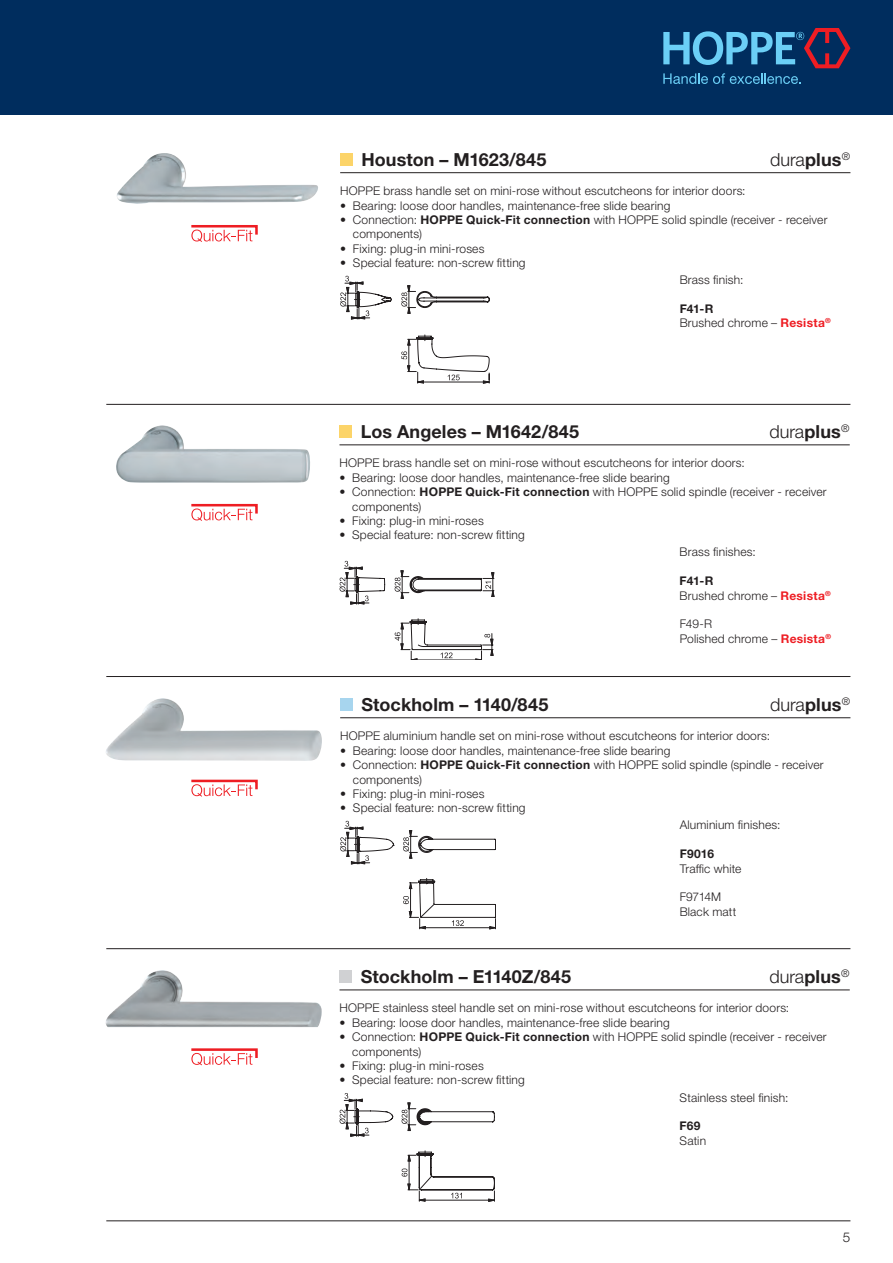
<style>
.page{position:relative;width:893px;height:1263px;background:#fff}
.page>*{position:absolute;margin:0;border:0;box-sizing:border-box;transform-origin:0 0}
.Werksnummer{font:700 18px "Helvetica Neue LTW1 G";letter-spacing:.005em;color:#231f20}
.Werksnummer-2{font:300 18px "Helvetica Neue LTW1 G";color:#231f20}
.t1{font:300 13.5px "Helvetica Neue LTW1 G";color:#231f20}
.Produkt-Beschreibung{font:300 12px/14.4px "Helvetica Neue LTW1 G";letter-spacing:.015em;color:#231f20}
.t2{font:700 12px "Helvetica Neue LTW1 G";letter-spacing:.01em;color:#231f20}
.s1{font-weight:700}
.s2{font-weight:700;color:#ee1d23}
</style>
<div class="page">
<div style="left:0;top:0;width:893px;height:115px;background:#002d5e"></div>
<hr style="left:106px;top:948px;width:744px;height:1px;background:#231f20">
<hr style="left:106px;top:1220px;width:744px;height:1px;background:#231f20">
<hr style="left:106px;top:676px;width:744px;height:1px;background:#231f20">
<hr style="left:106px;top:404px;width:744px;height:1px;background:#231f20">
<svg style="left:663px;top:28px;width:187px;height:56px"></svg>
<svg style="left:340px;top:821px;width:156px;height:108px"></svg>
<img style="left:106px;top:698px;width:216px;height:63px">
<svg style="left:191px;top:780px;width:67px;height:17px"></svg>
<hr style="left:340px;top:717px;width:510px;height:1px;background:#231f20">
<div style="left:340px;top:698px;width:13px;height:13px;background:#a7d5ee"></div>
<svg style="left:340px;top:276px;width:150px;height:107px"></svg>
<svg style="left:191px;top:225px;width:67px;height:17px"></svg>
<img style="left:117px;top:153px;width:201px;height:51px">
<hr style="left:340px;top:172px;width:510px;height:1px;background:#231f20">
<div style="left:340px;top:153px;width:13px;height:13px;background:#fcd469"></div>
<svg style="left:339px;top:1093px;width:156px;height:108px"></svg>
<img style="left:106px;top:970px;width:216px;height:57px">
<svg style="left:191px;top:1048px;width:67px;height:17px"></svg>
<hr style="left:339px;top:989px;width:511px;height:1px;background:#231f20">
<div style="left:339px;top:970px;width:13px;height:13px;background:#d0d1d3"></div>
<svg style="left:191px;top:504px;width:67px;height:17px"></svg>
<hr style="left:411px;top:660px;width:70px;height:1px;background:#231f20">
<svg style="left:339px;top:561px;width:155px;height:99px"></svg>
<img style="left:116px;top:425px;width:194px;height:58px">
<hr style="left:339px;top:444px;width:511px;height:1px;background:#231f20">
<div style="left:339px;top:425px;width:13px;height:13px;background:#fcd469"></div>
<p class="Werksnummer" style="left:361px;top:148px;width:187px">Houston – M1623/845</p>
<p class="Werksnummer-2" style="left:770px;top:149px;width:82px">dura<span class="s1">plus</span><sup>®</sup></p>
<p class="Produkt-Beschreibung" style="left:340px;top:184px;width:407px">HOPPE brass handle set on mini-rose without escutcheons for interior doors:</p>
<p class="Produkt-Beschreibung" style="left:340px;top:198px;width:332px">• Bearing: loose door handles, maintenance-free slide bearing</p>
<p class="Produkt-Beschreibung" style="left:353px;top:212px;width:476px;text-indent:-13px">• Connection: <span class="s1">HOPPE Quick-Fit connection</span> with HOPPE solid spindle (receiver - receiver components)</p>
<p class="Produkt-Beschreibung" style="left:340px;top:241px;width:146px">• Fixing: plug-in mini-roses</p>
<p class="Produkt-Beschreibung" style="left:340px;top:256px;width:187px">• Special feature: non-screw fitting</p>
<p class="Produkt-Beschreibung" style="left:680px;top:272px;width:65px">Brass finish:</p>
<p class="t2" style="left:680px;top:301px;width:35px">F41-R</p>
<p class="Produkt-Beschreibung" style="left:680px;top:315px;width:153px">Brushed chrome – <span class="s2">Resista</span><sup>®</sup></p>
<p class="Werksnummer" style="left:361px;top:421px;width:220px">Los Angeles – M1642/845</p>
<p class="Werksnummer-2" style="left:769px;top:421px;width:82px">dura<span class="s1">plus</span><sup>®</sup></p>
<p class="Produkt-Beschreibung" style="left:339px;top:456px;width:407px">HOPPE brass handle set on mini-rose without escutcheons for interior doors:</p>
<p class="Produkt-Beschreibung" style="left:339px;top:470px;width:332px">• Bearing: loose door handles, maintenance-free slide bearing</p>
<p class="Produkt-Beschreibung" style="left:352px;top:485px;width:476px;text-indent:-13px">• Connection: <span class="s1">HOPPE Quick-Fit connection</span> with HOPPE solid spindle (receiver - receiver components)</p>
<p class="Produkt-Beschreibung" style="left:339px;top:513px;width:146px">• Fixing: plug-in mini-roses</p>
<p class="Produkt-Beschreibung" style="left:339px;top:528px;width:187px">• Special feature: non-screw fitting</p>
<p class="Produkt-Beschreibung" style="left:680px;top:545px;width:78px">Brass finishes:</p>
<p class="t2" style="left:680px;top:574px;width:35px">F41-R</p>
<p class="Produkt-Beschreibung" style="left:680px;top:588px;width:153px">Brushed chrome – <span class="s2">Resista</span><sup>®</sup></p>
<p class="Produkt-Beschreibung" style="left:680px;top:617px;width:34px">F49-R</p>
<p class="Produkt-Beschreibung" style="left:680px;top:631px;width:153px">Polished chrome – <span class="s2">Resista</span><sup>®</sup></p>
<p class="Werksnummer" style="left:361px;top:693px;width:188px">Stockholm – 1140/845</p>
<p class="Werksnummer-2" style="left:770px;top:694px;width:82px">dura<span class="s1">plus</span><sup>®</sup></p>
<p class="Produkt-Beschreibung" style="left:340px;top:729px;width:431px">HOPPE aluminium handle set on mini-rose without escutcheons for interior doors:</p>
<p class="Produkt-Beschreibung" style="left:340px;top:743px;width:332px">• Bearing: loose door handles, maintenance-free slide bearing</p>
<p class="Produkt-Beschreibung" style="left:353px;top:757px;width:472px;text-indent:-13px">• Connection: <span class="s1">HOPPE Quick-Fit connection</span> with HOPPE solid spindle (spindle - receiver components)</p>
<p class="Produkt-Beschreibung" style="left:340px;top:786px;width:146px">• Fixing: plug-in mini-roses</p>
<p class="Produkt-Beschreibung" style="left:340px;top:801px;width:187px">• Special feature: non-screw fitting</p>
<p class="Produkt-Beschreibung" style="left:680px;top:818px;width:102px">Aluminium finishes:</p>
<p class="t2" style="left:680px;top:846px;width:36px">F9016</p>
<p class="Produkt-Beschreibung" style="left:680px;top:861px;width:63px">Traffic white</p>
<p class="Produkt-Beschreibung" style="left:680px;top:890px;width:43px">F9714M</p>
<p class="Produkt-Beschreibung" style="left:680px;top:904px;width:58px">Black matt</p>
<p class="Werksnummer" style="left:361px;top:966px;width:212px">Stockholm – E1140Z/845</p>
<p class="Werksnummer-2" style="left:769px;top:966px;width:82px">dura<span class="s1">plus</span><sup>®</sup></p>
<p class="Produkt-Beschreibung" style="left:339px;top:1001px;width:451px">HOPPE stainless steel handle set on mini-rose without escutcheons for interior doors:</p>
<p class="Produkt-Beschreibung" style="left:339px;top:1015px;width:332px">• Bearing: loose door handles, maintenance-free slide bearing</p>
<p class="Produkt-Beschreibung" style="left:352px;top:1030px;width:476px;text-indent:-13px">• Connection: <span class="s1">HOPPE Quick-Fit connection</span> with HOPPE solid spindle (receiver - receiver components)</p>
<p class="Produkt-Beschreibung" style="left:339px;top:1058px;width:146px">• Fixing: plug-in mini-roses</p>
<p class="Produkt-Beschreibung" style="left:339px;top:1073px;width:187px">• Special feature: non-screw fitting</p>
<p class="Produkt-Beschreibung" style="left:680px;top:1090px;width:110px">Stainless steel finish:</p>
<p class="t2" style="left:680px;top:1119px;width:22px">F69</p>
<p class="Produkt-Beschreibung" style="left:680px;top:1133px;width:28px">Satin</p>
<p class="t1" style="left:843px;top:1229px;width:9px">5</p>
</div>
